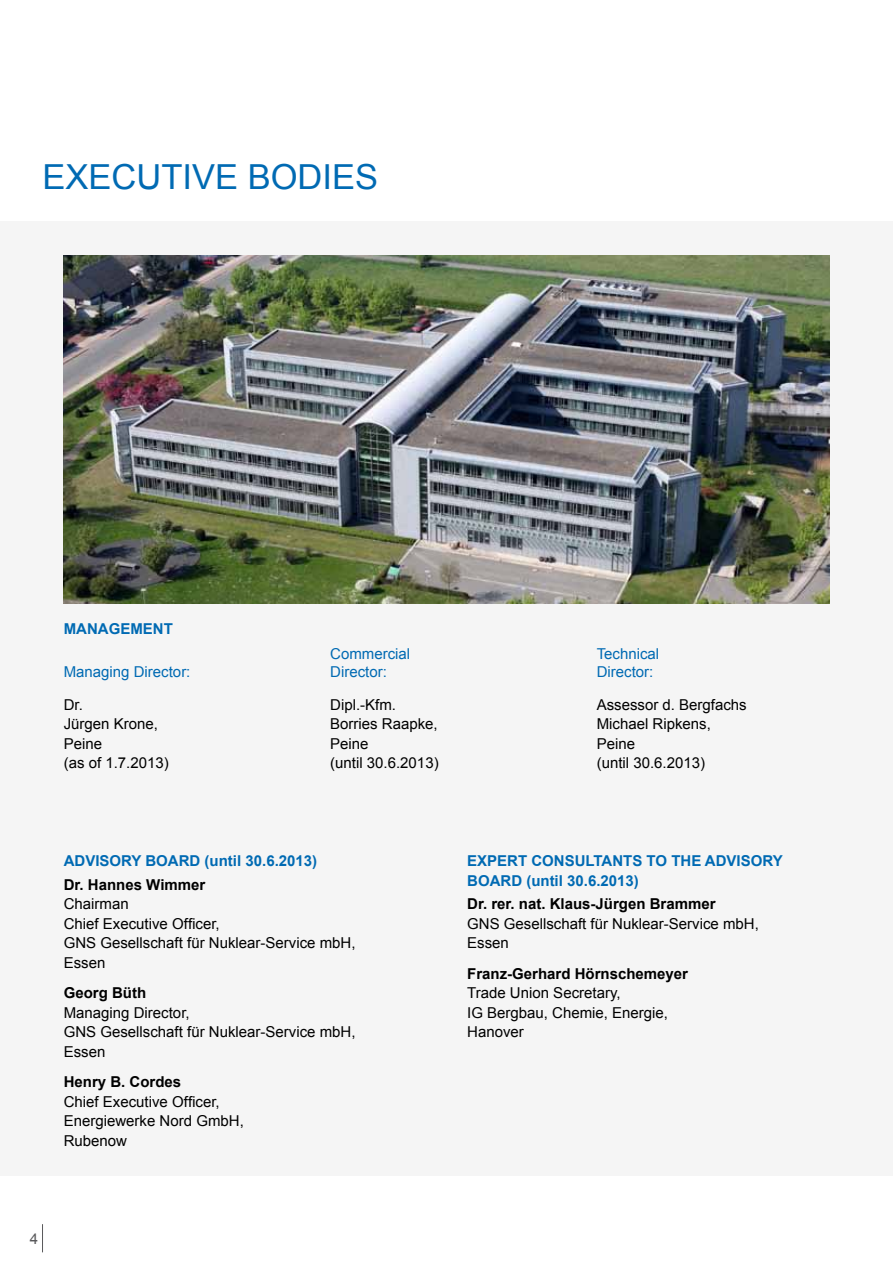
<style>
.page{position:relative;width:893px;height:1263px;background:#fff}
.page>*{position:absolute;margin:0;border:0;box-sizing:border-box;transform-origin:0 0}
.t1{font:34.5px "Arial";color:#006ab3}
.t2{font:15px/19.5px "Arial";color:#000}
.t3{font:700 15px "Arial";color:#000}
.t4{font:700 15px "Arial";color:#006ab3}
.t5{font:15px/18px "Arial";color:#006ab3}
.t6{font:15px "Arial";color:#58585a}
</style>
<div class="page">
<svg style="left:42px;top:1224px;width:1px;height:28px"></svg>
<div style="left:0;top:221px;width:893px;height:955px;background:#f5f5f5"></div>
<img style="left:64px;top:255px;width:765px;height:349px">
<h1 class="t1" style="left:43px;top:155px;width:312px">EXECUTIVE BODIES</h1>
<p class="t4" style="left:64px;top:619px;width:106px">Management</p>
<p class="t5" style="left:64px;top:663px;width:128px">Managing Director:</p>
<p class="t2" style="left:64px;top:695px;width:107px">Dr.<br>Jürgen Krone,<br>Peine<br>(as of 1.7.2013)</p>
<p class="t5" style="left:330px;top:645px;width:81px">Commercial<br>Director:</p>
<p class="t2" style="left:330px;top:695px;width:110px">Dipl.-Kfm.<br>Borries Raapke,<br>Peine<br>(until 30.6.2013)</p>
<p class="t5" style="left:597px;top:645px;width:64px">Technical<br>Director:</p>
<p class="t2" style="left:597px;top:695px;width:152px">Assessor d. Bergfachs<br>Michael Ripkens,<br>Peine<br>(until 30.6.2013)</p>
<p class="t4" style="left:64px;top:851px;width:12px">ADV</p>
<p class="t4" style="left:95px;top:851px;width:16px">ISORY</p>
<p class="t4" style="left:145px;top:851px;width:23px">BOARD</p>
<p class="t4" style="left:205px;top:851px;width:114px">(until 30.6.2013)</p>
<p class="t3" style="left:64px;top:875px;width:143px">Dr. Hannes Wimmer</p>
<p class="t2" style="left:64px;top:894px;width:157px">Chairman<br>Chief Executive Officer,<br>GNS</p>
<p class="t2" style="left:64px;top:933px;width:293px;text-indent:37px">Gesellschaft für N uklear-Service mbH,<br>Essen</p>
<p class="t3" style="left:64px;top:983px;width:84px">Georg Büth</p>
<p class="t2" style="left:64px;top:1003px;width:127px">Managing Director,<br>GNS</p>
<p class="t2" style="left:64px;top:1022px;width:293px;text-indent:37px">Gesellschaft für N uklear-Service mbH,<br>Essen</p>
<p class="t3" style="left:64px;top:1072px;width:119px">Henry B. Cordes</p>
<p class="t2" style="left:64px;top:1092px;width:182px">Chief Executive Officer,<br>Energiewerke Nord GmbH,<br>Rubenow</p>
<p class="t4" style="left:467px;top:851px;width:11px">EXPER</p>
<p class="t4" style="left:518px;top:851px;width:25px">T CONSUL</p>
<p class="t4" style="left:594px;top:851px;width:123px">TANTS TO THE ADV</p>
<p class="t4" style="left:737px;top:851px;width:16px">ISORY</p>
<p class="t4" style="left:467px;top:870px;width:23px">BOARD</p>
<p class="t4" style="left:526px;top:870px;width:114px">(until 30.6.2013)</p>
<p class="t3" style="left:467px;top:894px;width:250px">Dr. rer. nat. Klaus-Jürgen Brammer</p>
<p class="t2" style="left:467px;top:914px;width:12px">GNS</p>
<p class="t2" style="left:467px;top:914px;width:293px;text-indent:37px">Gesellschaft für N uklear-Service mbH,<br>Essen</p>
<p class="t3" style="left:467px;top:964px;width:223px">Franz-Gerhard Hörnschemeyer</p>
<p class="t2" style="left:467px;top:983px;width:202px">Trade U nion Secretary,<br>IG Bergbau, Chemie, Energie,<br>Hanover</p>
<p class="t6" style="left:30px;top:1228px;width:10px">4</p>
</div>
